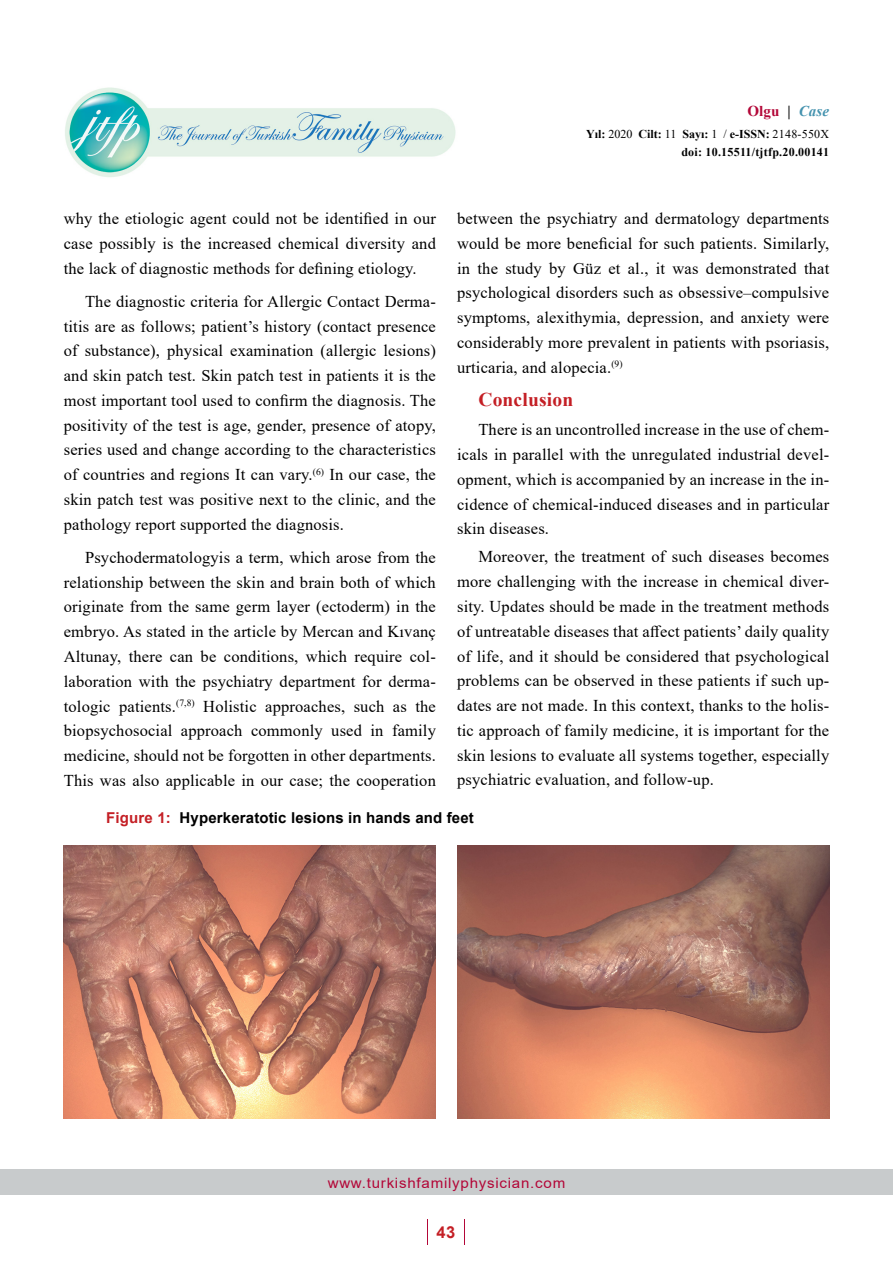
<style>
.page{position:relative;width:893px;height:1276px;background:#fff}
.page>*{position:absolute;margin:0;border:0;box-sizing:border-box;transform-origin:0 0}
.t1{font:700 19.5px "Times New Roman";letter-spacing:.01em;color:#c41f25}
.t2{font:16.5px/24.8px "Times New Roman";letter-spacing:.01em;color:#000;text-align:justify}
.t3{font:700 16.5px "Arial";color:#c41f25}
.t4{font:700 15px "Arial";letter-spacing:.01em;color:#000}
.t5{font:700 15px "Times New Roman";color:#b30738}
.t6{font:14.25px "Arial";letter-spacing:.05em;color:#b30738;scale:1.06 1}
.t7{font:700 12px/18px "Times New Roman";letter-spacing:.02em;color:#000;text-align:right}
.s1{font-style:italic;color:#000}
.s2{font-style:italic;color:#4593af}
.s3{font-weight:400}
.s4{color:#c41f25}
</style>
<div class="page">
<img style="left:65px;top:87px;width:391px;height:90px">
<div style="left:0;top:1169px;width:893px;height:26px;background:#c8cbcc"></div>
<svg style="left:427px;top:1219px;width:1px;height:26px"></svg>
<svg style="left:464px;top:1219px;width:1px;height:26px"></svg>
<img style="left:64px;top:845px;width:371px;height:273px">
<img style="left:457px;top:845px;width:372px;height:273px">
<p class="t5" style="left:747px;top:101px;width:83px">Olgu <span class="s1">|</span> <span class="s2">Case</span></p>
<p class="t7" style="left:586px;top:124px;width:244px">Yıl: <span class="s3">2020</span> Cilt: <span class="s3">11</span> Sayı: <span class="s3">1 /</span> e-ISSN: <span class="s3">2148-550X </span>doi: 10.15511/tjtfp.20.00141</p>
<p class="t2" style="left:64px;top:206px;width:374px">why the etiologic agent could not be identified in our case possibly is the increased chemical diversity and the lack of diagnostic methods for defining etiology.</p>
<p class="t2" style="left:64px;top:288px;width:374px;text-indent:21px">The diagnostic criteria for Allergic Contact Derma&shy;titis are as follows; patient’s history (contact presence of substance), physical examination (allergic lesions) and skin patch test. Skin patch test in patients it is the most important tool used to confirm the diagnosis. The positivity of the test is age, gender, presence of atopy, series used and change according to the characteristics of countries and regions It can vary.<sup>(6)</sup> In our case, the skin patch test was positive next to the clinic, and the pathology report supported the diagnosis.</p>
<p class="t2" style="left:64px;top:544px;width:374px;text-indent:21px">Psychodermatologyis a term, which arose from the relationship between the skin and brain both of which originate from the same germ layer (ectoderm) in the embryo. As stated in the article by Mercan and Kıvanç Altunay, there can be conditions, which require col&shy;laboration with the psychiatry department for derma&shy;tologic patients.<sup>(7,8)</sup> Holistic approaches, such as the biopsychosocial approach commonly used in family medicine, should not be forgotten in other departments.<br>This was also applicable in our case; the cooperation</p>
<p class="t2" style="left:457px;top:206px;width:374px">between the psychiatry and dermatology departments would be more beneficial for such patients. Similarly, in the study by Güz et al., it was demonstrated that psychological disorders such as obsessive–compulsive symptoms, alexithymia, depression, and anxiety were considerably more prevalent in patients with psoriasis, urticaria, and alopecia.<sup>(9)</sup></p>
<p class="t1" style="left:478px;top:385px;width:96px">Conclusion</p>
<p class="t2" style="left:457px;top:417px;width:374px;text-indent:21px">There is an uncontrolled increase in the use of chem&shy;icals in parallel with the unregulated industrial devel&shy;opment, which is accompanied by an increase in the in&shy;cidence of chemical-induced diseases and in particular skin diseases.</p>
<p class="t2" style="left:457px;top:544px;width:374px;text-indent:21px">Moreover, the treatment of such diseases becomes more challenging with the increase in chemical diver&shy;sity. Updates should be made in the treatment methods of untreatable diseases that affect patients’ daily quality of life, and it should be considered that psychological problems can be observed in these patients if such up&shy;dates are not made. In this context, thanks to the holis&shy;tic approach of family medicine, it is important for the skin lesions to evaluate all systems together, especially psychiatric evaluation, and follow-up.</p>
<p class="t4" style="left:106px;top:807px;width:369px"><span class="s4">Figure 1:</span> Hyperkeratotic lesions in hands and feet</p>
<p class="t6" style="left:328px;top:1172px;width:226px">www.turkishfamilyphysician.com</p>
<p class="t3" style="left:436px;top:1220px;width:20px">43</p>
</div>
